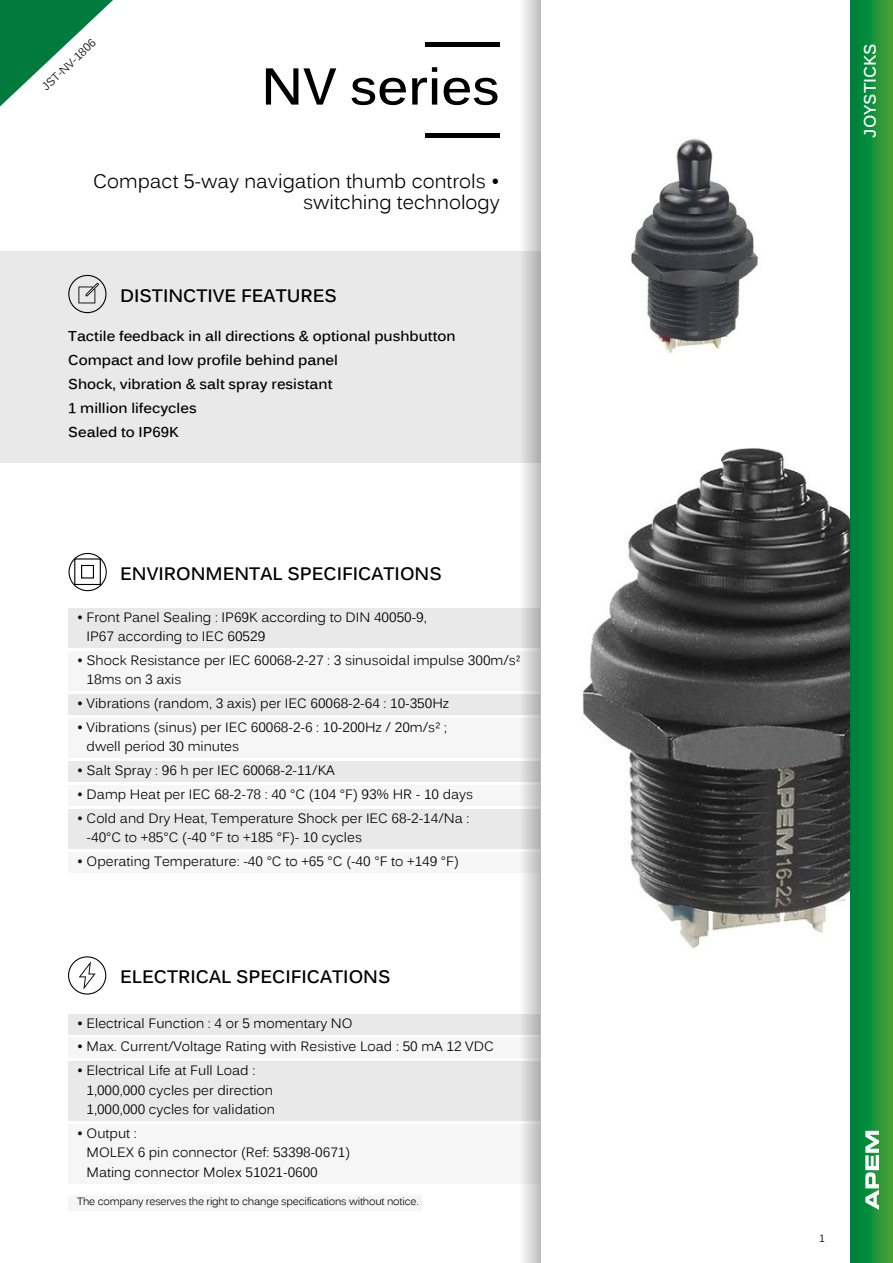
<style>
.page{position:relative;width:893px;height:1263px;background:#fff}
.page>*{position:absolute;margin:0;border:0;box-sizing:border-box;transform-origin:0 0}
.t1{font:700 51px "Kalinga";color:#000}
.t2{font:19.5px/21px "Kalinga";color:#000;text-align:right}
.t3{font:700 18px "Kalinga";color:#000}
.t4{font:700 16.5px "Kalinga";color:#fff}
.t5{font:700 14.25px/24px "Kalinga";color:#000}
.t6{font:13.5px/19.5px "Kalinga";color:#000}
.t7{font:11.25px "Kalinga";color:#000}
.t8{font:10.5px "Kalinga";letter-spacing:-.02em;color:#000}
</style>
<div class="page">
<div style="left:69px;top:1014px;width:471px;height:20px;background:#e9e9e9"></div>
<div style="left:69px;top:1038px;width:471px;height:20px;background:#f6f6f6"></div>
<div style="left:69px;top:1062px;width:471px;height:59px;background:#e9e9e9"></div>
<div style="left:69px;top:1124px;width:471px;height:59px;background:#f6f6f6"></div>
<svg style="left:68px;top:956px;width:38px;height:38px"></svg>
<div style="left:0;top:251px;width:540px;height:211px;background:#e9e9e9"></div>
<svg style="left:68px;top:275px;width:39px;height:38px"></svg>
<div style="left:69px;top:608px;width:471px;height:40px;background:#e9e9e9"></div>
<div style="left:69px;top:651px;width:471px;height:40px;background:#f6f6f6"></div>
<div style="left:69px;top:695px;width:471px;height:20px;background:#e9e9e9"></div>
<div style="left:69px;top:718px;width:471px;height:40px;background:#f6f6f6"></div>
<div style="left:69px;top:762px;width:471px;height:20px;background:#e9e9e9"></div>
<div style="left:69px;top:785px;width:471px;height:20px;background:#f6f6f6"></div>
<div style="left:69px;top:809px;width:471px;height:40px;background:#e9e9e9"></div>
<div style="left:69px;top:852px;width:471px;height:20px;background:#f6f6f6"></div>
<svg style="left:69px;top:553px;width:38px;height:38px"></svg>
<div style="left:74px;top:558px;width:27px;height:27px;border:1px solid #000"></div>
<div style="left:81px;top:565px;width:13px;height:13px;border:1px solid #000"></div>
<hr style="left:426px;top:134px;width:74px;height:4px;background:#000">
<hr style="left:426px;top:43px;width:74px;height:4px;background:#000">
<svg style="left:519px;top:0;width:21px;height:1263px"></svg>
<div style="left:69px;top:1195px;width:353px;height:15px;background:#f6f6f6"></div>
<img style="left:631px;top:139px;width:127px;height:214px">
<img style="left:582px;top:448px;width:268px;height:501px">
<svg style="left:850px;top:0;width:43px;height:1263px;background:#199039"></svg>
<svg style="left:0;top:0;width:113px;height:106px"></svg>
<svg style="left:865px;top:1131px;width:14px;height:79px"></svg>
<p class="t7" style="left:39px;top:83px;width:70px;rotate:-44deg">JST-NV-1806</p>
<h1 class="t1" style="left:261px;top:53px;width:240px">NV series</h1>
<h2 class="t2" style="left:93px;top:173px;width:408px">Compact 5-way navigation thumb controls • switching technology</h2>
<h3 class="t3" style="left:120px;top:283px;width:218px">DISTINCTIVE FEATURES</h3>
<p class="t5" style="left:68px;top:325px;width:389px">Tactile feedback in all directions &amp; optional pushbutton Compact and low profile behind panel<br>Shock, vibration &amp; salt spray resistant<br>1 million lifecycles<br>Sealed to IP69K</p>
<h3 class="t3" style="left:120px;top:562px;width:323px">ENVIRONMENTAL SPECIFICATIONS</h3>
<p class="t6" style="left:87px;top:608px;width:342px;text-indent:-10px">• Front Panel Sealing : IP69K according to DIN 40050-9,<br>IP67 according to IEC 60529</p>
<p class="t6" style="left:87px;top:652px;width:436px;text-indent:-10px">• Shock Resistance per IEC 60068-2-27 : 3 sinusoidal impulse 300m/s²<br>18ms on 3 axis</p>
<p class="t6" style="left:77px;top:695px;width:374px">• Vibrations (random, 3 axis) per IEC 60068-2-64 : 10-350Hz</p>
<p class="t6" style="left:87px;top:718px;width:362px;text-indent:-10px">• Vibrations (sinus) per IEC 60068-2-6 : 10-200Hz / 20m/s² ; dwell period 30 minutes</p>
<p class="t6" style="left:77px;top:762px;width:259px">• Salt Spray : 96 h per IEC 60068-2-11/KA</p>
<p class="t6" style="left:77px;top:785px;width:397px">• Damp Heat per IEC 68-2-78 : 40 °C (104 °F) 93% HR - 10 days</p>
<p class="t6" style="left:87px;top:809px;width:384px;text-indent:-10px">• Cold and Dry Heat, Temperature Shock per IEC 68-2-14/Na : -40°C to +85°C (-40 °F to +185 °F)- 10 cycles</p>
<p class="t6" style="left:77px;top:852px;width:383px">• Operating Temperature: -40 °C to +65 °C (-40 °F to +149 °F)</p>
<h3 class="t3" style="left:120px;top:965px;width:272px">ELECTRICAL SPECIFICATIONS</h3>
<p class="t6" style="left:77px;top:1014px;width:277px">• Electrical Function : 4 or 5 momentary NO</p>
<p class="t6" style="left:77px;top:1038px;width:418px">• Max. Current/Voltage Rating with Resistive Load : 50 mA 12 VDC</p>
<p class="t6" style="left:87px;top:1062px;width:190px;text-indent:-10px">• Electrical Life at Full Load :<br>1,000,000 cycles per direction<br>1,000,000 cycles for validation</p>
<p class="t6" style="left:87px;top:1124px;width:265px;text-indent:-10px">• Output :<br>MOLEX 6 pin connector (Ref: 53398-0671)<br>Mating connector Molex 51021-0600</p>
<p class="t8" style="left:77px;top:1195px;width:343px">The company reserves the right to change specifications without notice.</p>
<p class="t4" style="left:859px;top:138px;width:96px;rotate:-90deg">JOYSTICKS</p>
<p class="t8" style="left:819px;top:1231px;width:7px">1</p>
</div>
